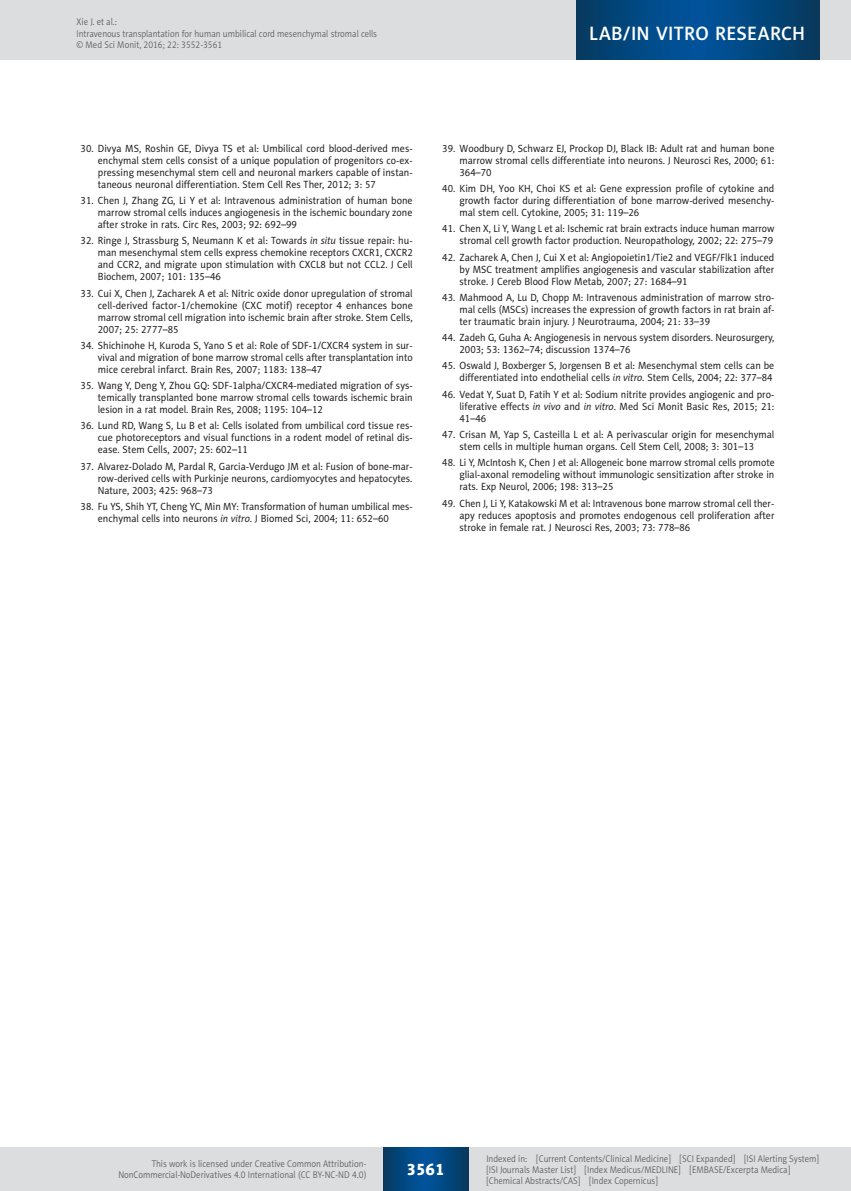
<style>
.page{position:relative;width:851px;height:1191px;background:#fff}
.page>*{position:absolute;margin:0;border:0;box-sizing:border-box;transform-origin:0 0}
.t1{font:19.5px "Naomi Sans EFN Medium";letter-spacing:.01em;color:#fff}
.t2{font:16.5px "Naomi Sans EFN Heavy";color:#fff}
.MSM_Referencje_punkt{font:10.5px/12px "Naomi Sans EFN";color:#231f20;text-align:justify;scale:.95 1}
.MSM_Referencje_punkt-2{font:10.5px/12px "Naomi Sans EFN";color:#231f20;scale:.94 1}
.t3{font:9.75px/11.2px "Naomi Sans EFN Light";color:#57585a;scale:.9 1}
.s1{font-style:italic}
</style>
<div class="page">
<div style="left:0;top:1148px;width:850px;height:43px;background:#dcdddf"></div>
<svg style="left:383px;top:1147px;width:85px;height:43px;background:#02477e"></svg>
<div style="left:0;top:0;width:850px;height:60px;background:#dcdddf"></div>
<svg style="left:576px;top:0;width:243px;height:60px;background:#02477e"></svg>
<p class="t3" style="left:77px;top:16px;width:335px">Xie J. et al.:<br>Intravenous transplantation for human umbilical cord mesenchymal stromal cells © Med Sci Monit, 2016; 22: 3552-3561</p>
<h1 class="t1" style="left:589px;top:22px;width:217px">LAB/IN VITRO RESEARCH</h1>
<p class="MSM_Referencje_punkt" style="left:98px;top:142px;width:333px;text-indent:-17px">30. Divya MS, Roshin GE, Divya TS et al: Umbilical cord blood-derived mes&shy;enchymal stem cells consist of a unique population of progenitors co-ex&shy;pressing mesenchymal stem cell and neuronal markers capable of instan&shy;taneous neuronal differentiation. Stem Cell Res Ther, 2012; 3: 57</p>
<p class="MSM_Referencje_punkt" style="left:98px;top:195px;width:333px;text-indent:-17px">31. Chen J, Zhang ZG, Li Y et al: Intravenous administration of human bone marrow stromal cells induces angiogenesis in the ischemic boundary zone after stroke in rats. Circ Res, 2003; 92: 692–99</p>
<p class="MSM_Referencje_punkt" style="left:98px;top:235px;width:333px;text-indent:-17px">32. Ringe J, Strassburg S, Neumann K et al: Towards <span class="s1">in situ</span> tissue repair: hu&shy;man mesenchymal stem cells express chemokine receptors CXCR1, CXCR2 and CCR2, and migrate upon stimulation with CXCL8 but not CCL2. J Cell Biochem, 2007; 101: 135–46</p>
<p class="MSM_Referencje_punkt" style="left:98px;top:287px;width:333px;text-indent:-17px">33. Cui X, Chen J, Zacharek A et al: Nitric oxide donor upregulation of stromal cell-derived factor-1/chemokine (CXC motif) receptor 4 enhances bone marrow stromal cell migration into ischemic brain after stroke. Stem Cells, 2007; 25: 2777–85</p>
<p class="MSM_Referencje_punkt" style="left:98px;top:339px;width:333px;text-indent:-17px">34. Shichinohe H, Kuroda S, Yano S et al: Role of SDF-1/CXCR4 system in sur&shy;vival and migration of bone marrow stromal cells after transplantation into mice cerebral infarct. Brain Res, 2007; 1183: 138–47</p>
<p class="MSM_Referencje_punkt" style="left:98px;top:380px;width:333px;text-indent:-17px">35. Wang Y, Deng Y, Zhou GQ: SDF-1alpha/CXCR4-mediated migration of sys&shy;temically transplanted bone marrow stromal cells towards ischemic brain lesion in a rat model. Brain Res, 2008; 1195: 104–12</p>
<p class="MSM_Referencje_punkt" style="left:98px;top:420px;width:333px;text-indent:-17px">36. Lund RD, Wang S, Lu B et al: Cells isolated from umbilical cord tissue res&shy;cue photoreceptors and visual functions in a rodent model of retinal dis&shy;ease. Stem Cells, 2007; 25: 602–11</p>
<p class="MSM_Referencje_punkt" style="left:98px;top:460px;width:333px;text-indent:-17px">37. Alvarez-Dolado M, Pardal R, Garcia-Verdugo JM et al: Fusion of bone-mar&shy;row-derived cells with Purkinje neurons, cardiomyocytes and hepatocytes.<br>Nature, 2003; 425: 968–73</p>
<p class="MSM_Referencje_punkt-2" style="left:98px;top:500px;width:336px;text-indent:-17px">38. Fu YS, Shih YT, Cheng YC, Min MY: Transformation of human umbilical mes&shy;enchymal cells into neurons <span class="s1">in vitro</span>. J Biomed Sci, 2004; 11: 652–60</p>
<p class="MSM_Referencje_punkt" style="left:459px;top:142px;width:333px;text-indent:-17px">39. Woodbury D, Schwarz EJ, Prockop DJ, Black IB: Adult rat and human bone marrow stromal cells differentiate into neurons. J Neurosci Res, 2000; 61:<br>364–70</p>
<p class="MSM_Referencje_punkt" style="left:459px;top:183px;width:333px;text-indent:-17px">40. Kim DH, Yoo KH, Choi KS et al: Gene expression profile of cytokine and growth factor during differentiation of bone marrow-derived mesenchy&shy;mal stem cell. Cytokine, 2005; 31: 119–26</p>
<p class="MSM_Referencje_punkt-2" style="left:442px;top:223px;width:355px;text-align:right">41. Chen X, Li Y, Wang L et al: Ischemic rat brain extracts induce human marrow stromal cell growth factor production. Neuropathology, 2002; 22: 275–79</p>
<p class="MSM_Referencje_punkt" style="left:459px;top:251px;width:333px;text-indent:-17px">42. Zacharek A, Chen J, Cui X et al: Angiopoietin1/Tie2 and VEGF/Flk1 induced by MSC treatment amplifies angiogenesis and vascular stabilization after stroke. J Cereb Blood Flow Metab, 2007; 27: 1684–91</p>
<p class="MSM_Referencje_punkt" style="left:459px;top:291px;width:333px;text-indent:-17px">43. Mahmood A, Lu D, Chopp M: Intravenous administration of marrow stro&shy;mal cells (MSCs) increases the expression of growth factors in rat brain af&shy;ter traumatic brain injury. J Neurotrauma, 2004; 21: 33–39</p>
<p class="MSM_Referencje_punkt-2" style="left:459px;top:332px;width:336px;text-indent:-17px">44. Zadeh G, Guha A: Angiogenesis in nervous system disorders. Neurosurgery,<br>2003; 53: 1362–74; discussion 1374–76</p>
<p class="MSM_Referencje_punkt" style="left:442px;top:360px;width:351px;text-align:right">45. Oswald J, Boxberger S, Jorgensen B et al: Mesenchymal stem cells can be differentiated into endothelial cells <span class="s1">in vitro</span>. Stem Cells, 2004; 22: 377–84</p>
<p class="MSM_Referencje_punkt" style="left:459px;top:388px;width:333px;text-indent:-17px">46. Vedat Y, Suat D, Fatih Y et al: Sodium nitrite provides angiogenic and pro&shy;liferative effects <span class="s1">in vivo</span> and <span class="s1">in vitro</span>. Med Sci Monit Basic Res, 2015; 21:<br>41–46</p>
<p class="MSM_Referencje_punkt" style="left:442px;top:428px;width:351px;text-align:center">47. Crisan M, Yap S, Casteilla L et al: A perivascular origin for mesenchymal stem cells in multiple human organs. Cell Stem Cell, 2008; 3: 301–13</p>
<p class="MSM_Referencje_punkt-2" style="left:459px;top:457px;width:337px;text-align:justify;text-indent:-17px">48. Li Y, McIntosh K, Chen J et al: Allogeneic bone marrow stromal cells promote glial-axonal remodeling without immunologic sensitization after stroke in rats. Exp Neurol, 2006; 198: 313–25</p>
<p class="MSM_Referencje_punkt-2" style="left:459px;top:497px;width:336px;text-align:justify;text-indent:-17px">49. Chen J, Li Y, Katakowski M et al: Intravenous bone marrow stromal cell ther&shy;apy reduces apoptosis and promotes endogenous cell proliferation after stroke in female rat. J Neurosci Res, 2003; 73: 778–86</p>
<p class="t3" style="left:118px;top:1158px;width:277px;text-align:right">This work is licensed under Creative Common Attribution-<br>NonCommercial-NoDerivatives 4.0 International (CC BY-NC-ND 4.0)</p>
<h2 class="t2" style="left:406px;top:1159px;width:40px">3561</h2>
<p class="t3" style="left:486px;top:1152px;width:371px">Indexed in: [Current Contents/Clinical Medicine] [SCI Expanded] [ISI Alerting System] [ISI Journals Master List] [Index Medicus/MEDLINE] [EMBASE/Excerpta Medica] [Chemical Abstracts/CAS] [Index Copernicus]</p>
</div>
